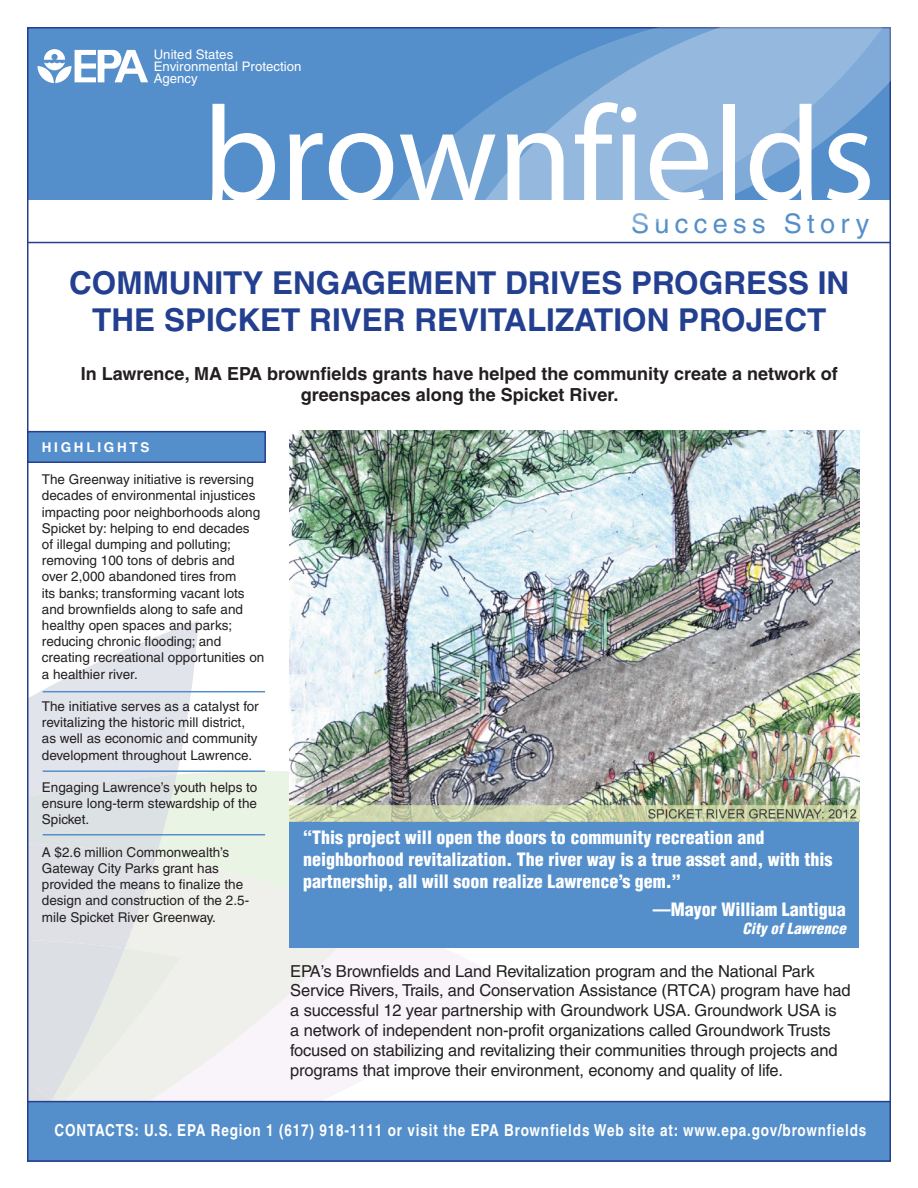
<style>
.page{position:relative;width:918px;height:1188px;background:#fff}
.page>*{position:absolute;margin:0;border:0;box-sizing:border-box;transform-origin:0 0}
.t1{font:700 31.5px/37.8px "Helvetica";color:#233f8f;text-align:center}
.t2{font:27px "Helvetica";letter-spacing:.2em;color:#548fcb}
.t3{font:900 condensed 18px/21.6px "Helvetica";color:#fff}
.Intro{font:700 18px/21.6px "Helvetica";color:#231f20;text-align:center}
.Body{font:16.5px/19.8px "Helvetica";letter-spacing:-.01em;color:#231f20}
.t4{font:700 condensed 16.5px "Helvetica";letter-spacing:.05em;color:#fff}
.t5{font:italic 900 condensed 15px "Helvetica";color:#fff}
.Highlights_body{font:13.5px/16.2px "Helvetica";color:#231f20}
.t6{font:700 13.5px "Helvetica";letter-spacing:.2em;color:#fff}
.Image{font:13.2px/12.1px "Helvetica";letter-spacing:.005em;color:#fff}
</style>
<div class="page">
<div style="left:267px;top:771px;width:23px;height:87px;background:#e9f4e5"></div>
<svg style="left:368px;top:947px;width:146px;height:154px;fill:#f9f4f9"></svg>
<svg style="left:267px;top:858px;width:101px;height:243px;fill:#f9f4f9"></svg>
<svg style="left:30px;top:621px;width:237px;height:480px"></svg>
<div style="left:28px;top:28px;width:862px;height:172px;background:#548fcb"></div>
<div style="left:27px;top:431px;width:239px;height:32px;background:#548fcb;border:2px solid #253f8e"></div>
<svg style="left:38px;top:49px;width:110px;height:34px"></svg>
<div style="left:27px;top:1101px;width:864px;height:61px;background:#548fcb;border:2px solid #253f8e"></div>
<hr style="left:43px;top:691px;width:222px;height:1px;background:#548fcb">
<hr style="left:43px;top:770px;width:222px;height:2px;background:#548fcb">
<hr style="left:27px;top:242px;width:864px;height:1px;background:#253f8e">
<svg style="left:888px;top:27px;width:3px;height:213px"></svg>
<svg style="left:212px;top:104px;width:63px;height:96px"></svg>
<svg style="left:290px;top:133px;width:33px;height:67px"></svg>
<svg style="left:329px;top:133px;width:40px;height:67px"></svg>
<svg style="left:369px;top:27px;width:519px;height:215px"></svg>
<div style="left:290px;top:816px;width:569px;height:131px;background:#548fcb"></div>
<hr style="left:43px;top:834px;width:222px;height:2px;background:#548fcb">
<img style="left:289px;top:430px;width:570px;height:391px">
<p class="Image" style="left:154px;top:48px;width:149px">United States<br>Environmental Protection<br>Agency</p>
<p class="t2" style="left:631px;top:208px;width:240px">Success Story</p>
<p class="t1" style="left:69px;top:263px;width:782px">Community Engagement Drives Progress in the Spic ket River Revitalization Project</p>
<p class="Intro" style="left:81px;top:362px;width:758px">In Lawrence, MA EPA brownfields grants have helped the community create a network of greenspaces along the Spicket River.</p>
<p class="t6" style="left:42px;top:439px;width:109px">High ligh ts</p>
<p class="Highlights_body" style="left:42px;top:471px;width:224px">The Greenway initiative is reversing decades of environmental injustices impacting poor neighborhoods along Spicket by: helping to end decades<br>of illegal dumping and polluting; removing 100 tons of debris and<br>over 2,000 abandoned tires from<br>its banks; transforming vacant lots and brownfields along to safe and healthy open spaces and parks; reducing chronic flooding; and creating recreational opportunities on a healthier river.</p>
<p class="Highlights_body" style="left:42px;top:698px;width:218px">The initiative serves as a catalyst for revitalizing the historic mill district, as well as economic and community development throughout Lawrence.</p>
<p class="Highlights_body" style="left:42px;top:779px;width:217px;text-align:justify">Engaging Lawrence’s youth helps to ensure long-term stewardship of the Spicket.</p>
<p class="Highlights_body" style="left:42px;top:844px;width:209px">A $2.6 million Commonwealth’s<br>Gateway City Parks grant has provided the means to finalize the design and construction of the 2.5- mile Spicket River Greenway.</p>
<p class="t3" style="left:303px;top:827px;width:531px">“This project will open the doors to community recreation and neighborhood revitalization. The river way is a true asset and, with this partnership, all will soon realize Lawrence’s gem.”</p>
<p class="t3" style="left:653px;top:898px;width:194px">—Mayor William Lantigua</p>
<p class="t5" style="left:743px;top:919px;width:105px">City of Lawrence</p>
<p class="Body" style="left:290px;top:961px;width:562px">EPA’s Brownfields and Land Revitalization program and the National Park Service Rivers, Trails, and Conservation Assistance (RTCA) program have had a successful 12 year partnership with Groundwork USA. Groundwork USA is<br>a network of independent non-profit organizations called Groundwork Trusts focused on stabilizing and revitalizing their communities through projects and programs that improve their environment, economy and quality of life.</p>
<p class="t4" style="left:55px;top:1120px;width:813px">Contacts: U.S. EPA Region 1 (617) 918-1111 or visit the EPA Brownfields Web site at: www.epa.gov/brownfields</p>
</div>
